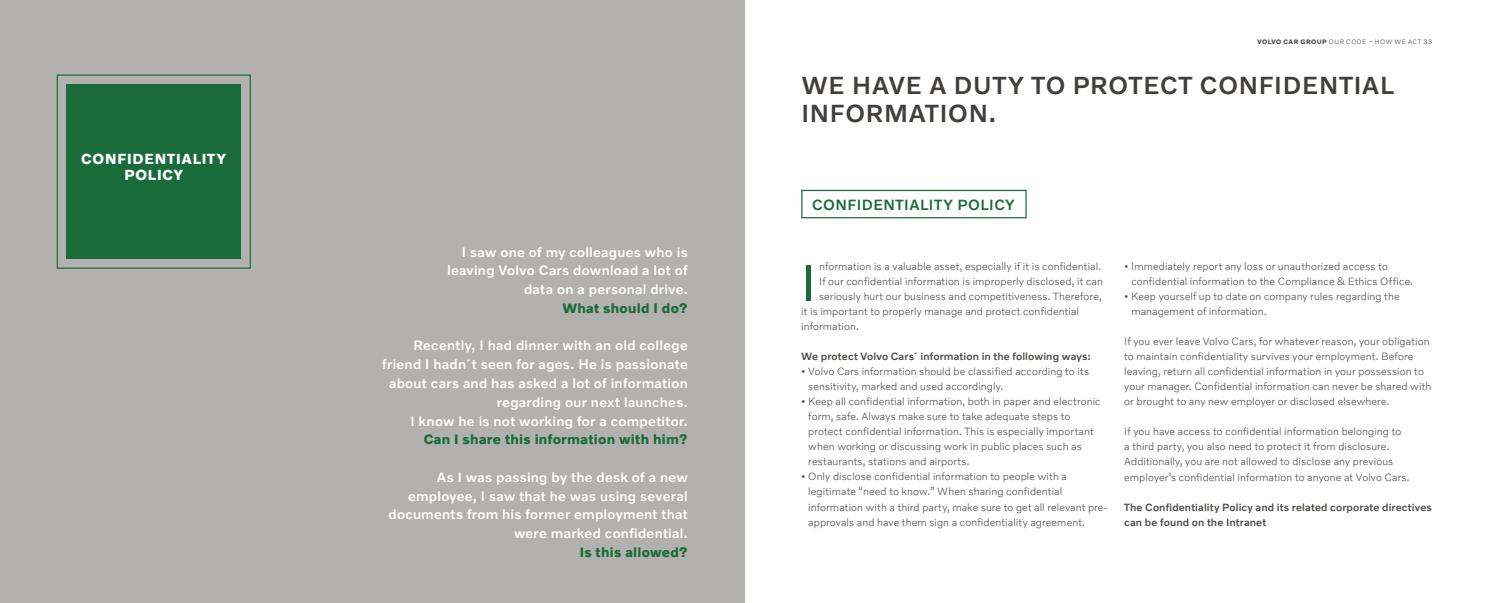
<style>
.page{position:relative;width:1489px;height:603px;background:#fff}
.page>*{position:absolute;margin:0;border:0;box-sizing:border-box;transform-origin:0 0}
.t1{font:51.38px "Volvo Novum";color:#196c39}
.t2{font:500 25px/27.5px "Volvo Novum";letter-spacing:.03em;color:#423e3b}
.t3{font:500 15px "Volvo Novum";letter-spacing:.03em;color:#196c39}
.t4{font:700 14.75px/16.8px "Volvo Novum";letter-spacing:.05em;color:#fff;text-align:center}
.t5{font:500 13.75px/18.8px "Volvo Novum";letter-spacing:.02em;color:#fff;text-align:right}
.t6{font:700 13.75px "Volvo Novum";letter-spacing:.02em;color:#196c39}
.t7{font:300 10.62px/15px "Volvo Novum";letter-spacing:.01em;color:#4f4a46}
.t8{font:500 10.62px/15px "Volvo Novum";letter-spacing:.01em;color:#4f4a46}
.t9{font:300 6.5px "Volvo Novum";letter-spacing:.075em;color:#423e3b}
.s1{font-weight:700;color:#4f4a46}
</style>
<div class="page">
<div style="left:0;top:0;width:744px;height:602px;background:#b3b1b0"></div>
<div style="left:66px;top:84px;width:175px;height:175px;background:#196c39"></div>
<div style="left:57px;top:74px;width:194px;height:194px;border:1px solid #196c39"></div>
<div style="left:801px;top:190px;width:225px;height:28px;border:1px solid #196c39"></div>
<h3 class="t4" style="left:81px;top:149px;width:146px">CONFIDENTIALITY<br>POLICY</h3>
<p class="t5" style="left:447px;top:242px;width:242px">I saw one of my colleagues who is leaving Volvo Cars download a lot of data on a personal drive.</p>
<p class="t6" style="left:562px;top:299px;width:127px">What should I do?</p>
<p class="t5" style="left:382px;top:335px;width:307px">Recently, I had dinner with an old college friend I hadn´t seen for ages. He is passionate about cars and has asked a lot of information regarding our next launches.<br>I know he is not working for a competitor.</p>
<p class="t6" style="left:424px;top:430px;width:265px">Can I share this information with him?</p>
<p class="t5" style="left:388px;top:467px;width:301px">As I was passing by the desk of a new employee, I saw that he was using several documents from his former employment that were marked confidential.</p>
<p class="t6" style="left:579px;top:543px;width:110px">Is this allowed?</p>
<p class="t9" style="left:1257px;top:38px;width:176px"><span class="s1">VOLVO CAR GROUP</span> OUR CODE – HOW WE ACT 33</p>
<h2 class="t2" style="left:801px;top:70px;width:594px">WE HAVE A DUTY TO PROTECT CONFIDENTIAL<br>INFORMATION.</h2>
<h3 class="t3" style="left:812px;top:195px;width:204px">CONFIDENTIALITY POLICY</h3>
<h1 class="t1" style="left:801px;top:250px;width:17px">I</h1>
<p class="t7" style="left:819px;top:258px;width:283px">nformation is a valuable asset, especially if it is confidential.</p>
<p class="t7" style="left:819px;top:273px;width:285px">If our confidential information is improperly disclosed, it can</p>
<p class="t7" style="left:819px;top:288px;width:284px">seriously hurt our business and competitiveness. Therefore,</p>
<p class="t7" style="left:801px;top:303px;width:279px">it is important to properly manage and protect confidential</p>
<p class="t7" style="left:801px;top:318px;width:59px">information.</p>
<p class="t8" style="left:801px;top:348px;width:291px">We protect Volvo Cars´ information in the following ways:</p>
<p class="t7" style="left:808px;top:363px;width:282px;text-indent:-7px">• Volvo Cars information should be classified according to its sensitivity, marked and used accordingly.</p>
<p class="t7" style="left:808px;top:393px;width:294px;text-indent:-7px">• Keep all confidential information, both in paper and electronic form, safe. Always make sure to take adequate steps to protect confidential information. This is especially important when working or discussing work in public places such as restaurants, stations and airports.</p>
<p class="t7" style="left:808px;top:468px;width:301px;text-indent:-7px">• Only disclose confidential information to people with a legitimate “need to know.” When sharing confidential information with a third party, make sure to get all relevant pre&shy;approvals and have them sign a confidentiality agreement.</p>
<p class="t7" style="left:1131px;top:258px;width:283px;text-indent:-7px">• Immediately report any loss or unauthorized access to confidential information to the Compliance &amp; Ethics Office.</p>
<p class="t7" style="left:1131px;top:288px;width:270px;text-indent:-7px">• Keep yourself up to date on company rules regarding the management of information.</p>
<p class="t7" style="left:1124px;top:333px;width:308px">If you ever leave Volvo Cars, for whatever reason, your obligation to maintain confidentiality survives your employment. Before leaving, return all confidential information in your possession to your manager. Confidential information can never be shared with or brought to any new employer or disclosed elsewhere.</p>
<p class="t7" style="left:1124px;top:423px;width:287px">If you have access to confidential information belonging to<br>a third party, you also need to protect it from disclosure.<br>Additionally, you are not allowed to disclose any previous employer’s confidential information to anyone at Volvo Cars.</p>
<p class="t8" style="left:1124px;top:498px;width:309px">The Confidentiality Policy and its related corporate directives can be found on the Intranet</p>
</div>
